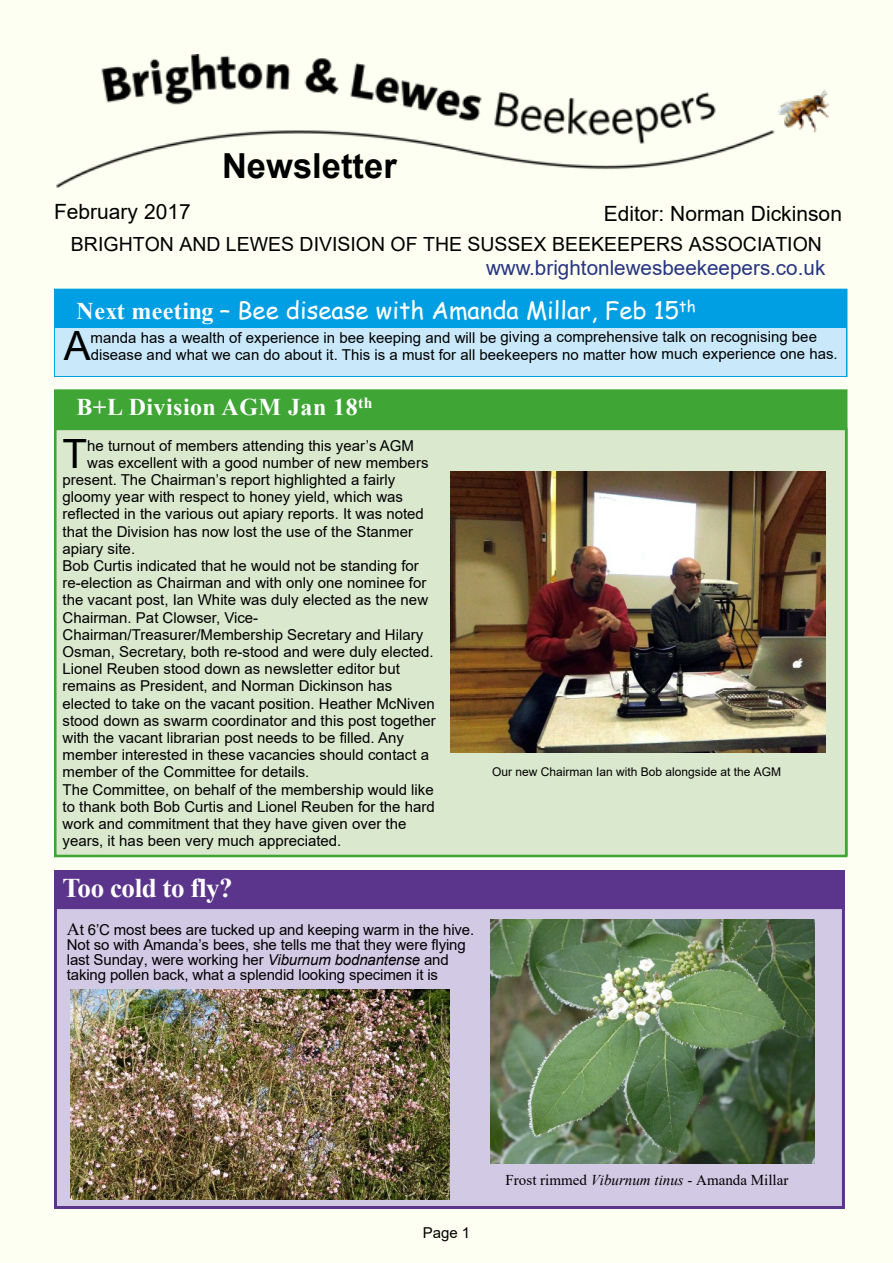
<style>
.page{position:relative;width:893px;height:1263px;background:#fcfff1}
.page>*{position:absolute;margin:0;border:0;box-sizing:border-box;transform-origin:0 0}
.t1{font:40.35px "Arial";color:#000}
.t2{font:700 34.5px "Arial";color:#000}
.t3{font:700 27px "Times New Roman";letter-spacing:-.015em;color:#fff}
.t4{font:24px "Comic Sans MS";color:#fff}
.t5{font:700 24px "Times New Roman";letter-spacing:.02em;color:#fff}
.t6{font:21px "Arial";color:#000}
.t7{font:20.7px "Arial";color:#283583}
.t8{font:19.5px "Arial";color:#000}
.t9{font:15px/15px "Arial";color:#000}
.t10{font:15px "Times New Roman";color:#000}
.t11{font:12px "Arial";color:#000}
.s1{font-family:"Times New Roman";font-weight:700}
.s2{font-family:"Times New Roman";font-size:18px}
.s3{font-style:italic}
</style>
<div class="page">
<div style="left:54px;top:289px;width:793px;height:88px;border:3px solid #009fe3"></div>
<img style="left:57px;top:54px;width:772px;height:134px">
<div style="left:55px;top:290px;width:791px;height:38px;background:#009fe3"></div>
<div style="left:55px;top:328px;width:791px;height:48px;background:#c9e9fb"></div>
<div style="left:55px;top:391px;width:791px;height:38px;background:#3fa535"></div>
<div style="left:54px;top:428px;width:793px;height:429px;background:#dae8ce;border:3px solid #3fa535"></div>
<img style="left:451px;top:472px;width:375px;height:281px">
<div style="left:55px;top:907px;width:789px;height:300px;background:#d2c9e5;border:2px solid #5b358c"></div>
<div style="left:54px;top:870px;width:791px;height:339px;border:3px solid #5b358c"></div>
<div style="left:54px;top:870px;width:791px;height:38px;background:#5b358c"></div>
<img style="left:490px;top:920px;width:325px;height:243px">
<img style="left:70px;top:990px;width:379px;height:210px">
<h3 class="t6" style="left:54px;top:203px;width:138px">February 2017</h3>
<h2 class="t2" style="left:222px;top:153px;width:176px">Newsletter</h2>
<h3 class="t6" style="left:604px;top:206px;width:240px">Editor: Norman Dickinson</h3>
<h3 class="t8" style="left:71px;top:236px;width:752px">BRIGHTON AND LEWES DIVISION OF THE SUSSEX BEEKEEPERS ASSOCIATION</h3>
<h3 class="t7" style="left:486px;top:260px;width:341px">www.brightonlewesbeekeepers.co.uk</h3>
<h3 class="t4" style="left:77px;top:300px;width:621px"><span class="s1">Next meeting</span> – Bee disease with Amanda Millar, Feb 15<sup>th</sup></h3>
<h1 class="t1" style="left:64px;top:331px;width:28px">A</h1>
<p class="t9" style="left:91px;top:330px;width:749px;line-height:17.2px">manda has a wealth of experience in bee keeping and will be giving a comprehensive talk on recognising bee disease and what we can do about it. This is a must for all beekeepers no matter how much experience one has.</p>
<h3 class="t5" style="left:77px;top:399px;width:298px">B+L Division AGM Jan 18<sup>th</sup></h3>
<h1 class="t1" style="left:63px;top:438px;width:26px">T</h1>
<p class="t9" style="left:87px;top:439px;width:328px">he turnout of members attending this year’s AGM</p>
<p class="t9" style="left:87px;top:456px;width:343px">was excellent with a good number of new members</p>
<p class="t9" style="left:63px;top:474px;width:334px">present. The Chairman’s report highlighted a fairly</p>
<p class="t9" style="left:63px;top:491px;width:342px">gloomy year with respect to honey yield, which was</p>
<p class="t9" style="left:63px;top:508px;width:363px">reflected in the various out apiary reports. It was noted</p>
<p class="t9" style="left:63px;top:525px;width:352px">that the Division has now lost the use of the Stanmer</p>
<p class="t9" style="left:63px;top:542px;width:74px">apiary site.</p>
<p class="t9" style="left:63px;top:560px;width:358px">Bob Curtis indicated that he would not be standing for</p>
<p class="t9" style="left:63px;top:577px;width:365px">re-election as Chairman and with only one nominee for</p>
<p class="t9" style="left:63px;top:594px;width:367px">the vacant post, Ian White was duly elected as the new</p>
<p class="t9" style="left:63px;top:611px;width:197px">Chairman. Pat Clowser, Vice-</p>
<p class="t9" style="left:63px;top:628px;width:362px">Chairman/Treasurer/Membership Secretary and Hilary</p>
<p class="t9" style="left:63px;top:646px;width:373px">Osman, Secretary, both re-stood and were duly elected.</p>
<p class="t9" style="left:63px;top:663px;width:339px">Lionel Reuben stood down as newsletter editor but</p>
<p class="t9" style="left:63px;top:680px;width:331px">remains as President, and Norman Dickinson has</p>
<p class="t9" style="left:63px;top:697px;width:374px">elected to take on the vacant position. Heather McNiven</p>
<p class="t9" style="left:63px;top:714px;width:375px">stood down as swarm coordinator and this post together</p>
<p class="t9" style="left:63px;top:732px;width:343px">with the vacant librarian post needs to be filled. Any</p>
<p class="t9" style="left:63px;top:749px;width:368px">member interested in these vacancies should contact a</p>
<p class="t9" style="left:63px;top:766px;width:248px">member of the Committee for details.</p>
<p class="t9" style="left:63px;top:783px;width:373px">The Committee, on behalf of the membership would like</p>
<p class="t9" style="left:63px;top:800px;width:374px">to thank both Bob Curtis and Lionel Reuben for the hard</p>
<p class="t9" style="left:63px;top:818px;width:345px">work and commitment that they have given over the</p>
<p class="t9" style="left:63px;top:835px;width:280px">years, it has been very much appreciated.</p>
<h3 class="t3" style="left:63px;top:879px;width:172px">Too cold to fly?</h3>
<p class="t9" style="left:67px;top:923px;width:409px"><span class="s2">A</span>t 6’C most bees are tucked up and keeping warm in the hive.<br>Not so with Amanda’s bees, she tells me that they were flying last Sunday, were working her <span class="s3">Viburnum bodnantense</span> and taking pollen back, what a splendid looking specimen it is</p>
<p class="t11" style="left:492px;top:768px;width:291px">Our new Chairman Ian with Bob alongside at the AGM</p>
<p class="t9" style="left:423px;top:1227px;width:49px">Page 1</p>
<p class="t10" style="left:506px;top:1175px;width:284px">Frost rimmed <span class="s3">Viburnum tinus</span> - Amanda Millar</p>
</div>
